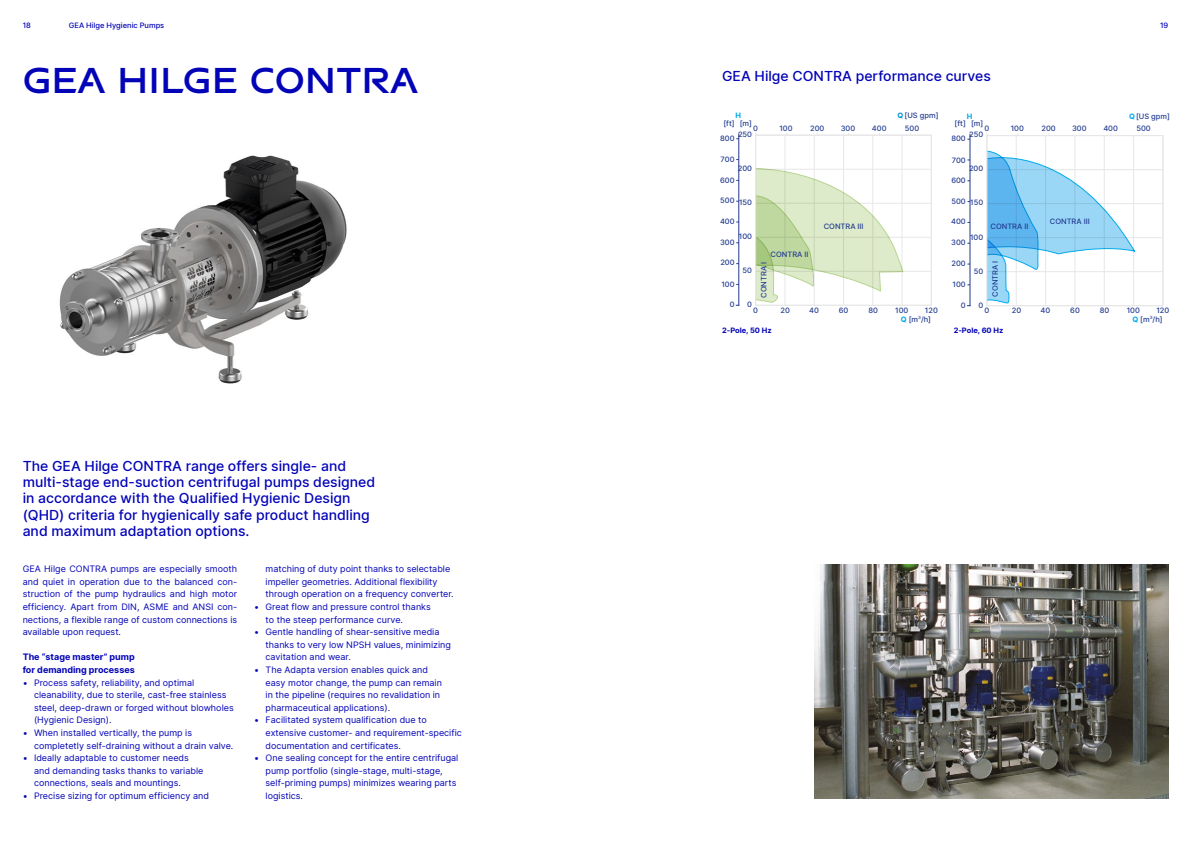
<style>
.page{position:relative;width:1191px;height:842px;background:#fff}
.page>*{position:absolute;margin:0;border:0;box-sizing:border-box;transform-origin:0 0}
.t1{font:700 38px "GEA Sans";color:#0303b8}
.t2{font:500 14px/16.1px "Inter";color:#0303b8}
.t3{font:9px/12.6px "Inter";color:#0303b8}
.t4{font:700 9px/12.6px "Inter";color:#0303b8}
.t5{font:500 7.5px/11.4px "Inter";color:#213a8f;text-align:right}
.t6{font:500 7.5px "Inter";color:#0303b8}
.t7{font:700 7.5px "Inter";color:#0303b8}
.t8{font:700 7.5px "Inter";color:#00ace9}
.s1{font-weight:700;color:#0095db}
.s2{font-weight:700;color:#00ace9}
</style>
<div class="page">
<hr style="left:987px;top:169px;width:175px;height:1px;background:#e7e7e7">
<hr style="left:987px;top:203px;width:175px;height:1px;background:#e7e7e7">
<hr style="left:987px;top:237px;width:175px;height:1px;background:#e7e7e7">
<hr style="left:987px;top:271px;width:175px;height:1px;background:#e7e7e7">
<hr style="left:1016px;top:136px;width:1px;height:170px;background:#e7e7e7">
<hr style="left:1045px;top:136px;width:1px;height:170px;background:#e7e7e7">
<hr style="left:1074px;top:136px;width:1px;height:170px;background:#e7e7e7">
<hr style="left:1104px;top:136px;width:1px;height:170px;background:#e7e7e7">
<hr style="left:1133px;top:136px;width:1px;height:170px;background:#e7e7e7">
<hr style="left:784px;top:135px;width:1px;height:170px;background:#e7e7e7">
<hr style="left:814px;top:135px;width:1px;height:170px;background:#e7e7e7">
<hr style="left:843px;top:135px;width:1px;height:170px;background:#e7e7e7">
<hr style="left:872px;top:135px;width:1px;height:170px;background:#e7e7e7">
<hr style="left:902px;top:135px;width:1px;height:170px;background:#e7e7e7">
<hr style="left:931px;top:135px;width:1px;height:170px;background:#e7e7e7">
<hr style="left:755px;top:169px;width:176px;height:1px;background:#e7e7e7">
<hr style="left:755px;top:203px;width:176px;height:1px;background:#e7e7e7">
<hr style="left:755px;top:237px;width:176px;height:1px;background:#e7e7e7">
<hr style="left:755px;top:271px;width:176px;height:1px;background:#e7e7e7">
<hr style="left:755px;top:305px;width:176px;height:1px;background:#e7e7e7">
<svg style="left:757px;top:168px;width:146px;height:135px"></svg>
<svg style="left:988px;top:151px;width:146px;height:152px"></svg>
<hr style="left:969px;top:134px;width:1px;height:172px;background:#213a8f">
<div style="left:986px;top:135px;width:177px;height:171px;border:1px solid #e7e7e7"></div>
<hr style="left:738px;top:134px;width:1px;height:171px;background:#213a8f">
<div style="left:755px;top:135px;width:176px;height:170px;border:1px solid #e7e7e7"></div>
<img style="left:814px;top:564px;width:354px;height:235px">
<img style="left:59px;top:155px;width:288px;height:229px">
<p class="t6" style="left:23px;top:20px;width:10px">18</p>
<p class="t6" style="left:69px;top:20px;width:97px">GEA Hilge Hygienic Pumps</p>
<p class="t6" style="left:1160px;top:20px;width:10px">19</p>
<h1 class="t1" style="left:23px;top:57px;width:397px">GEA HILGE CONTRA</h1>
<p class="t2" style="left:23px;top:458px;width:354px">The GEA Hilge CONTRA range offers single- and multi-stage end-suction centrifugal pumps designed in accordance with the Qualified Hygienic Design (QHD) criteria for hygienically safe product handling and maximum adaptation options.</p>
<p class="t3" style="left:23px;top:562px;width:216px;text-align:justify">GEA Hilge CONTRA pumps are especially smooth and quiet in operation due to the balanced con&shy;struction of the pump hydraulics and high motor efficiency. Apart from DIN, ASME and ANSI con&shy;nections, a flexible range of custom connections is available upon request.</p>
<p class="t4" style="left:23px;top:650px;width:114px">The “stage master” pump for demanding processes</p>
<p class="t3" style="left:34px;top:676px;width:201px;text-indent:-11px">• Process safety, reliability, and optimal cleanability, due to sterile, cast-free stainless steel, deep-drawn or forged without blowholes (Hygienic Design).</p>
<p class="t3" style="left:34px;top:726px;width:201px;text-indent:-11px">• When installed vertically, the pump is completetly self-draining without a drain valve.</p>
<p class="t3" style="left:34px;top:751px;width:171px;text-indent:-11px">• Ideally adaptable to customer needs and demanding tasks thanks to variable connections, seals and mountings.</p>
<p class="t3" style="left:23px;top:789px;width:188px">• Precise sizing for optimum efficiency and</p>
<p class="t3" style="left:266px;top:562px;width:190px">matching of duty point thanks to selectable impeller geometries. Additional flexibility through operation on a frequency converter.</p>
<p class="t3" style="left:266px;top:600px;width:167px;text-indent:-11px">• Great flow and pressure control thanks to the steep performance curve.</p>
<p class="t3" style="left:266px;top:625px;width:187px;text-indent:-11px">• Gentle handling of shear-sensitive media thanks to very low NPSH values, minimizing cavitation and wear.</p>
<p class="t3" style="left:266px;top:663px;width:178px;text-indent:-11px">• The Adapta version enables quick and easy motor change, the pump can remain in the pipeline (requires no revalidation in pharmaceutical applications).</p>
<p class="t3" style="left:266px;top:713px;width:198px;text-indent:-11px">• Facilitated system qualification due to extensive customer- and requirement-specific documentation and certificates.</p>
<p class="t3" style="left:266px;top:751px;width:194px;text-indent:-11px">• One sealing concept for the entire centrifugal pump portfolio (single-stage, multi-stage, self-priming pumps) minimizes wearing parts logistics.</p>
<h2 class="t2" style="left:722px;top:67px;width:270px">GEA Hilge CONTRA performance curves</h2>
<p class="t8" style="left:735px;top:110px;width:7px">H</p>
<p class="t5" style="left:723px;top:117px;width:30px">[ft] [m]<br>250</p>
<p class="t5" style="left:753px;top:122px;width:6px">0</p>
<p class="t5" style="left:779px;top:122px;width:15px">100</p>
<p class="t5" style="left:810px;top:122px;width:16px">200</p>
<p class="t5" style="left:840px;top:122px;width:16px">300</p>
<p class="t5" style="left:872px;top:122px;width:16px">400</p>
<p class="t5" style="left:720px;top:132px;width:16px">800</p>
<p class="t5" style="left:897px;top:110px;width:42px"><span class="s1">Q</span>[US gpm]</p>
<p class="t5" style="left:905px;top:122px;width:16px">500</p>
<p class="t8" style="left:966px;top:110px;width:7px">H</p>
<p class="t5" style="left:954px;top:117px;width:30px">[ft] [m]<br>250</p>
<p class="t5" style="left:984px;top:123px;width:6px">0</p>
<p class="t5" style="left:1010px;top:123px;width:15px">100</p>
<p class="t5" style="left:1041px;top:123px;width:16px">200</p>
<p class="t5" style="left:1072px;top:123px;width:16px">300</p>
<p class="t5" style="left:1103px;top:123px;width:16px">400</p>
<p class="t5" style="left:951px;top:133px;width:16px">800</p>
<p class="t5" style="left:720px;top:154px;width:16px">700</p>
<p class="t5" style="left:951px;top:154px;width:16px">700</p>
<p class="t5" style="left:738px;top:162px;width:16px">200</p>
<p class="t5" style="left:969px;top:163px;width:16px">200</p>
<p class="t5" style="left:720px;top:174px;width:16px">600</p>
<p class="t5" style="left:951px;top:175px;width:16px">600</p>
<p class="t5" style="left:720px;top:195px;width:16px">500</p>
<p class="t5" style="left:739px;top:196px;width:15px">150</p>
<p class="t5" style="left:951px;top:195px;width:16px">500</p>
<p class="t5" style="left:970px;top:197px;width:15px">150</p>
<p class="t5" style="left:720px;top:215px;width:16px">400</p>
<p class="t5" style="left:720px;top:236px;width:16px">300</p>
<p class="t5" style="left:739px;top:230px;width:15px">100</p>
<p class="t5" style="left:823px;top:221px;width:41px">CONTRA III</p>
<p class="t5" style="left:951px;top:215px;width:16px">400</p>
<p class="t5" style="left:951px;top:237px;width:16px">300</p>
<p class="t5" style="left:970px;top:231px;width:15px">100</p>
<p class="t5" style="left:990px;top:220px;width:39px">CONTRA II</p>
<p class="t5" style="left:1049px;top:215px;width:41px">CONTRA III</p>
<p class="t5" style="left:770px;top:248px;width:39px">CONTRA II</p>
<p class="t5" style="left:1129px;top:110px;width:42px"><span class="s2">Q</span>[US gpm]</p>
<p class="t5" style="left:1136px;top:123px;width:16px">500</p>
<p class="t5" style="left:720px;top:257px;width:16px">200</p>
<p class="t5" style="left:721px;top:278px;width:15px">100</p>
<p class="t5" style="left:730px;top:299px;width:6px">0</p>
<p class="t5" style="left:951px;top:257px;width:16px">200</p>
<p class="t5" style="left:952px;top:279px;width:15px">100</p>
<p class="t5" style="left:961px;top:299px;width:6px">0</p>
<p class="t5" style="left:758px;top:298px;width:37px;rotate:-90deg">CONTRA I</p>
<p class="t5" style="left:989px;top:297px;width:37px;rotate:-90deg">CONTRA I</p>
<p class="t5" style="left:742px;top:265px;width:11px">50</p>
<p class="t5" style="left:973px;top:265px;width:11px">50</p>
<p class="t5" style="left:747px;top:299px;width:6px">0</p>
<p class="t5" style="left:978px;top:299px;width:6px">0</p>
<p class="t5" style="left:753px;top:304px;width:6px">0</p>
<p class="t5" style="left:780px;top:304px;width:11px">20</p>
<p class="t5" style="left:809px;top:304px;width:11px">40</p>
<p class="t5" style="left:839px;top:304px;width:11px">60</p>
<p class="t5" style="left:868px;top:304px;width:11px">80</p>
<p class="t5" style="left:895px;top:304px;width:15px">100</p>
<p class="t5" style="left:925px;top:304px;width:14px">120</p>
<p class="t5" style="left:984px;top:305px;width:6px">0</p>
<p class="t5" style="left:1012px;top:305px;width:11px">20</p>
<p class="t5" style="left:1040px;top:305px;width:11px">40</p>
<p class="t5" style="left:1070px;top:305px;width:11px">60</p>
<p class="t5" style="left:1099px;top:305px;width:11px">80</p>
<p class="t5" style="left:1126px;top:305px;width:15px">100</p>
<p class="t5" style="left:1156px;top:305px;width:14px">120</p>
<p class="t5" style="left:901px;top:313px;width:32px"><span class="s2">Q</span> [m<sup>3</sup>/h]</p>
<p class="t5" style="left:1132px;top:313px;width:32px"><span class="s2">Q</span> [m<sup>3</sup>/h]</p>
<p class="t7" style="left:722px;top:324px;width:51px">2-Pole, 50 Hz</p>
<p class="t7" style="left:953px;top:324px;width:51px">2-Pole, 60 Hz</p>
</div>
